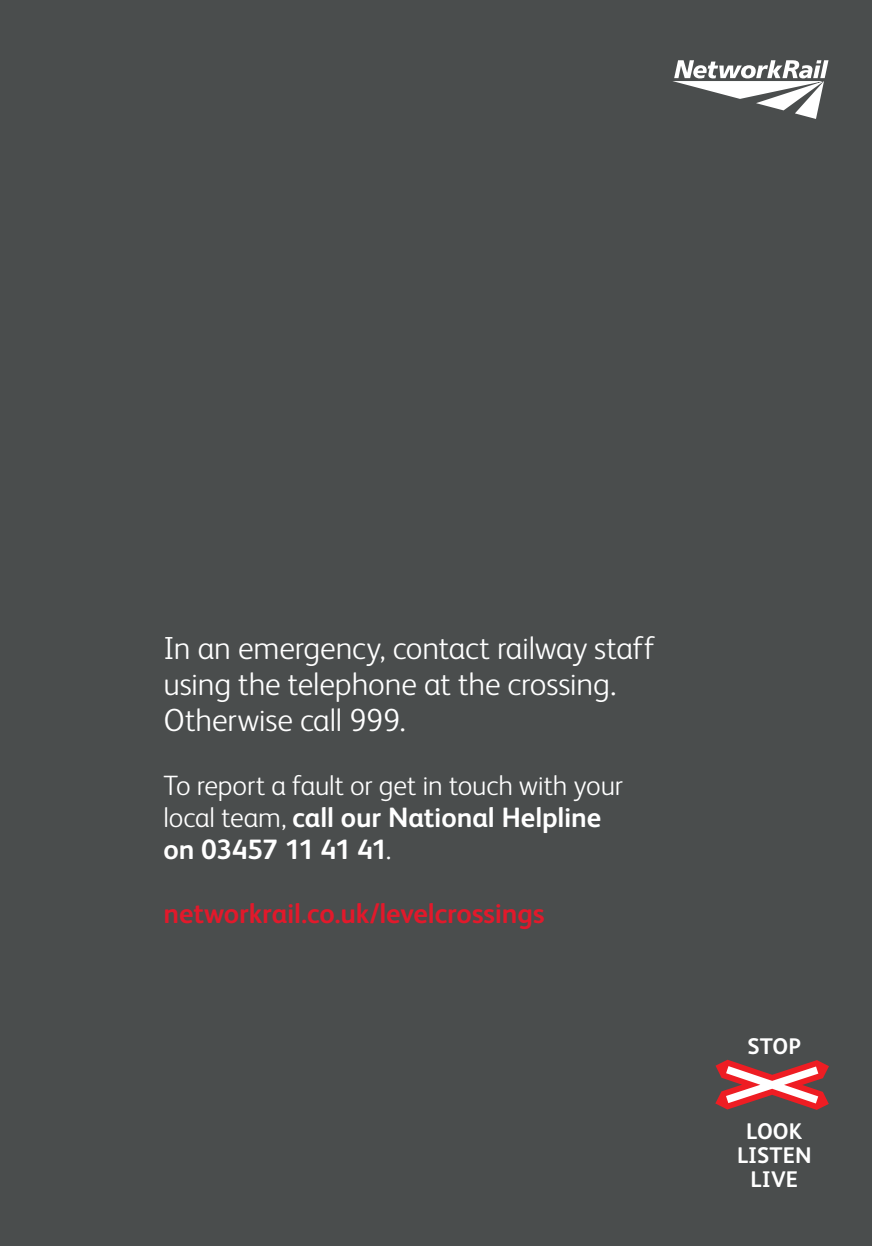
<style>
.page{position:relative;width:872px;height:1246px;background:#4a4d4d}
.page>*{position:absolute;margin:0;border:0;box-sizing:border-box;transform-origin:0 0}
.t1{font:300 32px/36px "FS Albert";letter-spacing:-.005em;color:#fff}
.t2{font:300 28px/32px "FS Albert";letter-spacing:-.005em;color:#fff}
.t3{font:700 28px "FS Albert";letter-spacing:-.005em;color:#e2192b}
.t4{font:700 22.6px/23.8px "Network Rail Sans";letter-spacing:.005em;color:#fff;text-align:center}
.s1{font-weight:700}
</style>
<div class="page">
<svg style="left:673px;top:60px;width:155px;height:59px"></svg>
<svg style="left:715px;top:1059px;width:114px;height:51px"></svg>
<p class="t1" style="left:163px;top:629px;width:493px">In an emergency, contact railway staff using the telephone at the crossing.<br>Otherwise call 999.</p>
<p class="t2" style="left:163px;top:768px;width:461px">To report a fault or get in touch with your local team, <span class="s1">call our National Helpline on 03457 11 41 41</span>.</p>
<p class="t3" style="left:163px;top:895px;width:383px">networkrail.co.uk/levelcrossings</p>
<p class="t4" style="left:747px;top:1033px;width:55px">STOP</p>
<p class="t4" style="left:737px;top:1119px;width:76px">LOOK<br>LISTEN<br>LIVE</p>
</div>
